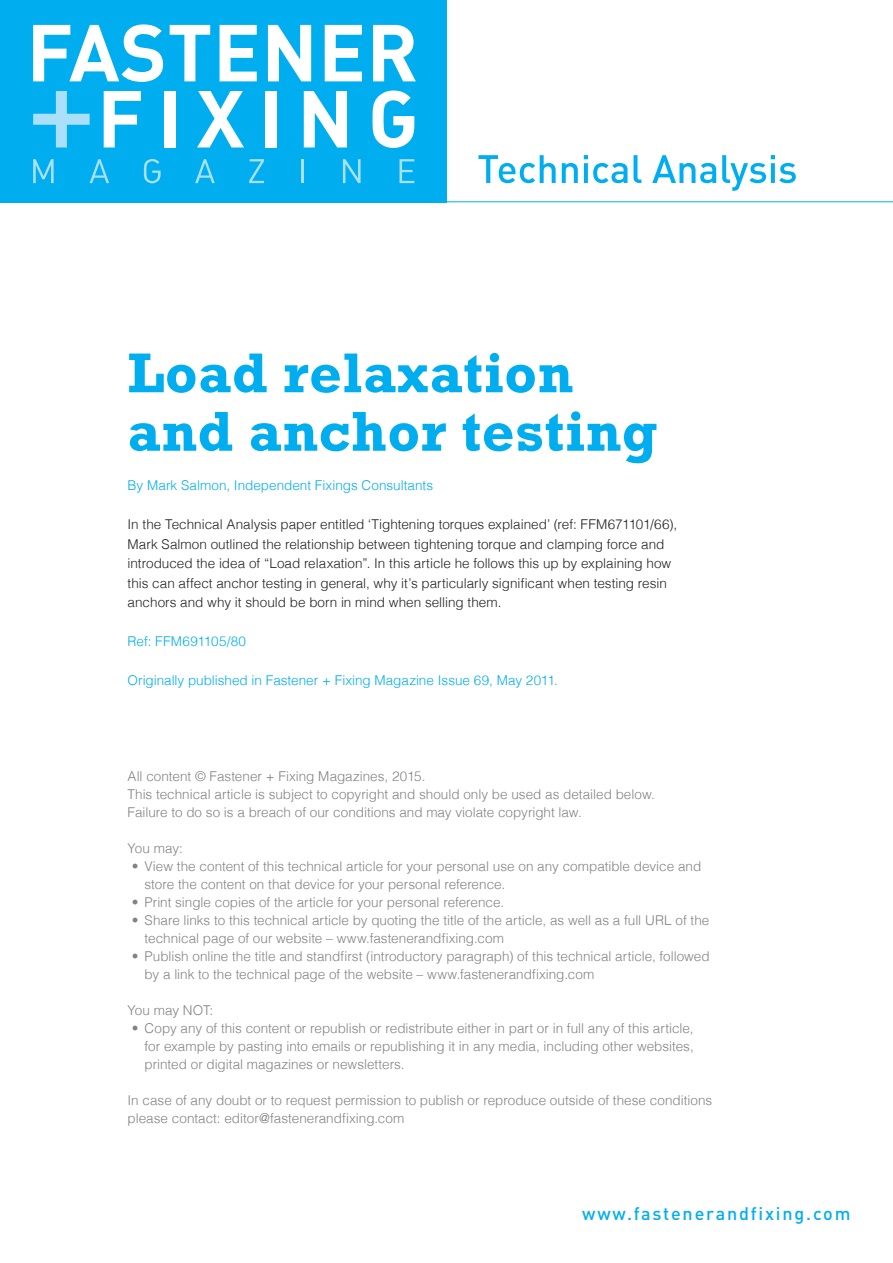
<style>
.page{position:relative;width:893px;height:1263px;background:#fff}
.page>*{position:absolute;margin:0;border:0;box-sizing:border-box;transform-origin:0 0}
.t1{font:700 57px/58.5px "Rockwell";letter-spacing:.01em;color:#00aeef}
.t2{font:500 18px "DIN";letter-spacing:.1em;color:#00aeef}
.t3{font:300 13.5px/18px "Helvetica";color:#808285}
.t4{font:300 13.5px/19.5px "Helvetica";color:#231f20}
.t5{font:300 13.5px "Helvetica";color:#00aeef}
.t6{font:300 13.5px "Helvetica";letter-spacing:.02em;color:#00aeef}
</style>
<div class="page">
<div style="left:0;top:0;width:446px;height:202px;background:#00aeef"></div>
<svg style="left:33px;top:24px;width:130px;height:58px"></svg>
<svg style="left:170px;top:25px;width:40px;height:56px"></svg>
<svg style="left:220px;top:25px;width:37px;height:56px"></svg>
<svg style="left:268px;top:25px;width:43px;height:56px"></svg>
<svg style="left:325px;top:25px;width:37px;height:56px"></svg>
<svg style="left:373px;top:25px;width:43px;height:56px"></svg>
<svg style="left:104px;top:91px;width:37px;height:56px"></svg>
<div style="left:165px;top:91px;width:11px;height:56px;background:#fff"></div>
<svg style="left:197px;top:91px;width:47px;height:56px"></svg>
<div style="left:265px;top:91px;width:11px;height:56px;background:#fff"></div>
<svg style="left:304px;top:91px;width:43px;height:56px"></svg>
<svg style="left:372px;top:91px;width:42px;height:57px"></svg>
<svg style="left:33px;top:159px;width:21px;height:24px"></svg>
<svg style="left:90px;top:159px;width:19px;height:24px"></svg>
<svg style="left:144px;top:159px;width:17px;height:24px"></svg>
<svg style="left:195px;top:159px;width:20px;height:24px"></svg>
<svg style="left:249px;top:159px;width:15px;height:24px"></svg>
<hr style="left:301px;top:159px;width:3px;height:24px;background:#aae0f9">
<svg style="left:343px;top:159px;width:18px;height:24px"></svg>
<svg style="left:399px;top:159px;width:15px;height:24px"></svg>
<svg style="left:33px;top:91px;width:57px;height:56px"></svg>
<hr style="left:0;top:201px;width:893px;height:1px;background:#00aeef">
<svg style="left:478px;top:155px;width:318px;height:36px"></svg>
<h1 class="t1" style="left:128px;top:344px;width:531px">Load relaxation and anchor testing</h1>
<p class="t5" style="left:128px;top:474px;width:307px">By Mark Salmon, Independent Fixings Consultants</p>
<p class="t4" style="left:128px;top:514px;width:551px">In the Technical Analysis paper entitled ‘Tightening torques explained’ (ref: FFM671101/66), Mark Salmon outlined the relationship between tightening torque and clamping force and introduced the idea of “Load relaxation”. In this article he follows this up by explaining how this can affect anchor testing in general, why it’s particularly significant when testing resin anchors and why it should be born in mind when selling them.</p>
<p class="t6" style="left:128px;top:630px;width:120px">Ref: FFM691105/80</p>
<p class="t5" style="left:128px;top:669px;width:432px">Originally published in Fastener + Fixing Magazine Issue 69, May 2011.</p>
<p class="t3" style="left:128px;top:766px;width:529px">All content © Fastener + Fixing Magazines, 2015.<br>This technical article is subject to copyright and should only be used as detailed below.<br>Failure to do so is a breach of our conditions and may violate copyright law.</p>
<p class="t3" style="left:128px;top:838px;width:57px">You may:</p>
<p class="t3" style="left:145px;top:856px;width:558px;text-indent:-13px">• View the content of this technical article for your personal use on any compatible device and store the content on that device for your personal reference.</p>
<p class="t3" style="left:132px;top:892px;width:374px">• Print single copies of the article for your personal reference.</p>
<p class="t3" style="left:145px;top:910px;width:566px;text-indent:-13px">• Share links to this technical article by quoting the title of the article, as well as a full URL of the technical page of our website – www.fastenerandfixing.com</p>
<p class="t3" style="left:145px;top:946px;width:567px;text-indent:-13px">• Publish online the title and standfirst (introductory paragraph) of this technical article, followed by a link to the technical page of the website – www.fastenerandfixing.com</p>
<p class="t3" style="left:128px;top:1000px;width:87px">You may NOT:</p>
<p class="t3" style="left:145px;top:1018px;width:551px;text-align:justify;text-indent:-13px">• Copy any of this content or republish or redistribute either in part or in full any of this article, for example by pasting into emails or republishing it in any media, including other websites, printed or digital magazines or newsletters.</p>
<p class="t3" style="left:128px;top:1090px;width:586px">In case of any doubt or to request permission to publish or reproduce outside of these conditions please contact: editor@fastenerandfixing.com</p>
<h2 class="t2" style="left:582px;top:1202px;width:270px">www.fastenerandfixing.com</h2>
</div>
